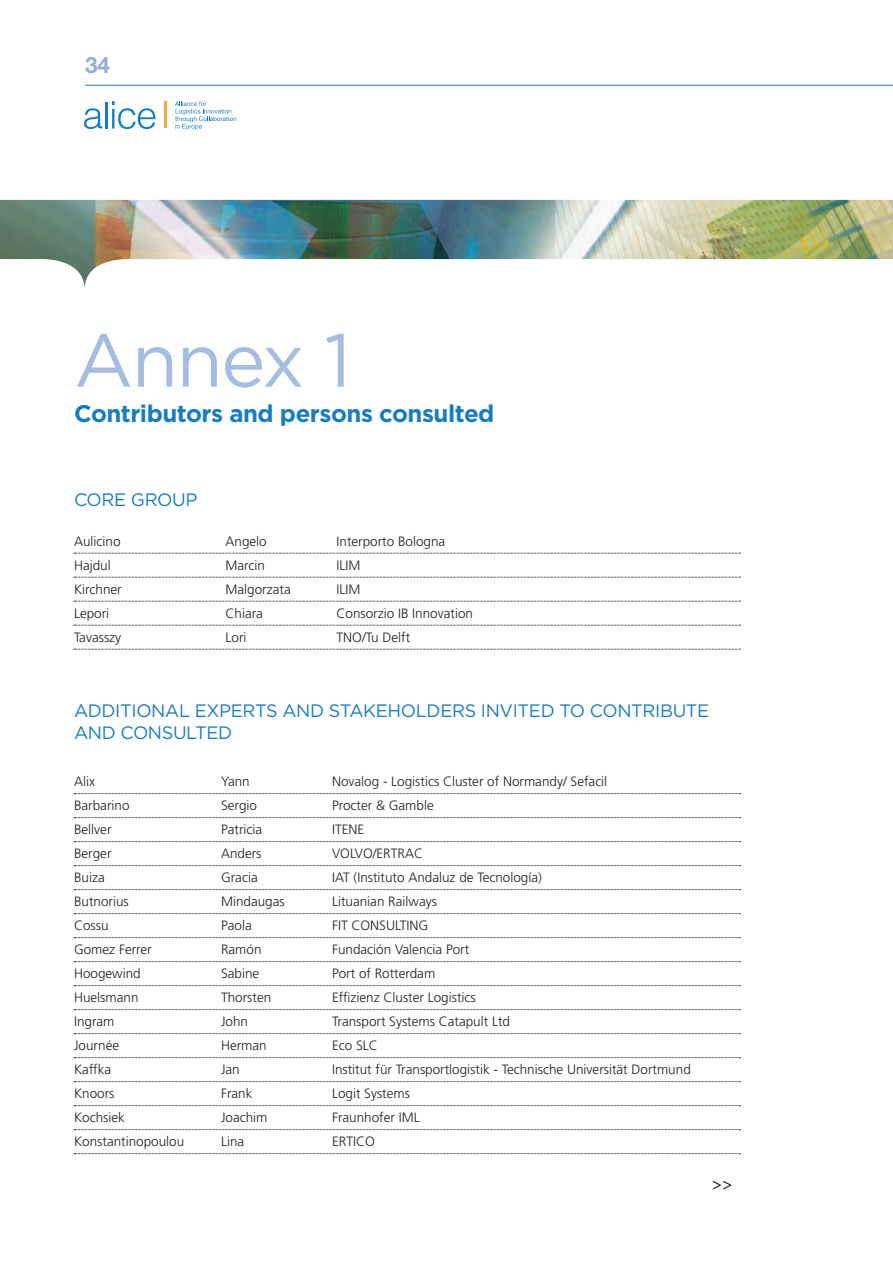
<style>
.page{position:relative;width:893px;height:1263px;background:#fff}
.page>*{position:absolute;margin:0;border:0;box-sizing:border-box;transform-origin:0 0}
.t1{font:75px "Gotham";color:#a5bde1}
.t2{font:700 24px "Gotham";letter-spacing:-.02em;color:#187dc0}
.t3{font:700 22.5px "Helvetica Neue LT Std";color:#91b1db}
.t4{font:18px/22.5px "Gotham";letter-spacing:-.02em;color:#187dc0}
.t5{font:16.5px "Gotham";color:#231f20}
.t6{font:300 13.5px "Frutiger LT Std";color:#231f20}
</style>
<div class="page">
<svg style="left:175px;top:101px;width:61px;height:29px"></svg>
<hr style="left:105px;top:102px;width:3px;height:27px;background:#187dc0">
<svg style="left:112px;top:101px;width:44px;height:28px"></svg>
<svg style="left:84px;top:108px;width:18px;height:22px"></svg>
<hr style="left:165px;top:102px;width:2px;height:26px;background:#faa843">
<hr style="left:85px;top:85px;width:808px;height:1px;background:#187dc0">
<img style="left:0;top:200px;width:893px;height:88px">
<svg style="left:74px;top:793px;width:667px;height:1px"></svg>
<svg style="left:74px;top:817px;width:667px;height:1px"></svg>
<svg style="left:74px;top:841px;width:667px;height:1px"></svg>
<svg style="left:74px;top:553px;width:667px;height:1px"></svg>
<svg style="left:74px;top:577px;width:667px;height:1px"></svg>
<svg style="left:74px;top:601px;width:667px;height:1px"></svg>
<svg style="left:74px;top:625px;width:667px;height:1px"></svg>
<svg style="left:74px;top:649px;width:667px;height:1px"></svg>
<svg style="left:74px;top:865px;width:667px;height:1px"></svg>
<svg style="left:74px;top:889px;width:667px;height:1px"></svg>
<svg style="left:74px;top:913px;width:667px;height:1px"></svg>
<svg style="left:74px;top:937px;width:667px;height:1px"></svg>
<svg style="left:74px;top:961px;width:667px;height:1px"></svg>
<svg style="left:74px;top:985px;width:667px;height:1px"></svg>
<svg style="left:74px;top:1009px;width:667px;height:1px"></svg>
<svg style="left:74px;top:1033px;width:667px;height:1px"></svg>
<svg style="left:74px;top:1057px;width:667px;height:1px"></svg>
<svg style="left:74px;top:1081px;width:667px;height:1px"></svg>
<svg style="left:74px;top:1105px;width:667px;height:1px"></svg>
<svg style="left:74px;top:1129px;width:667px;height:1px"></svg>
<svg style="left:74px;top:1153px;width:667px;height:1px"></svg>
<h3 class="t3" style="left:85px;top:51px;width:27px">34</h3>
<h1 class="t1" style="left:74px;top:319px;width:279px">ANNEX 1</h1>
<h2 class="t2" style="left:74px;top:400px;width:422px">Contributors and persons consulted</h2>
<h3 class="t4" style="left:74px;top:488px;width:98px">CORE GROUP</h3>
<p class="t6" style="left:74px;top:534px;width:48px">Aulicino</p>
<p class="t6" style="left:226px;top:534px;width:43px">Angelo</p>
<p class="t6" style="left:336px;top:534px;width:110px">Interporto Bologna</p>
<p class="t6" style="left:74px;top:558px;width:38px">Hajdul</p>
<p class="t6" style="left:226px;top:558px;width:41px">Marcin</p>
<p class="t6" style="left:336px;top:558px;width:25px">ILIM</p>
<p class="t6" style="left:74px;top:582px;width:49px">Kirchner</p>
<p class="t6" style="left:226px;top:582px;width:67px">Malgorzata</p>
<p class="t6" style="left:336px;top:582px;width:25px">ILIM</p>
<p class="t6" style="left:74px;top:606px;width:37px">Lepori</p>
<p class="t6" style="left:226px;top:606px;width:39px">Chiara</p>
<p class="t6" style="left:336px;top:606px;width:138px">Consorzio IB Innovation</p>
<p class="t6" style="left:74px;top:630px;width:49px">Tavasszy</p>
<p class="t6" style="left:226px;top:630px;width:22px">Lori</p>
<p class="t6" style="left:336px;top:630px;width:75px">TNO/Tu Delft</p>
<h3 class="t4" style="left:74px;top:699px;width:637px">ADDITIONAL EXPERTS AND STAKEHOLDERS I NVITED TO CONTRI BUTE<br>AND CONSULTED</h3>
<p class="t6" style="left:74px;top:774px;width:22px">Alix</p>
<p class="t6" style="left:221px;top:774px;width:30px">Yann</p>
<p class="t6" style="left:332px;top:774px;width:277px">Novalog - Logistics Cluster of Normandy/ Sefacil</p>
<p class="t6" style="left:74px;top:798px;width:57px">Barbarino</p>
<p class="t6" style="left:221px;top:798px;width:38px">Sergio</p>
<p class="t6" style="left:332px;top:798px;width:103px">Procter &amp; Gamble</p>
<p class="t6" style="left:74px;top:822px;width:39px">Bellver</p>
<p class="t6" style="left:221px;top:822px;width:43px">Patricia</p>
<p class="t6" style="left:332px;top:822px;width:34px">ITENE</p>
<p class="t6" style="left:74px;top:846px;width:39px">Berger</p>
<p class="t6" style="left:221px;top:846px;width:42px">Anders</p>
<p class="t6" style="left:332px;top:846px;width:93px">VOLVO/ERTRAC</p>
<p class="t6" style="left:74px;top:870px;width:32px">Buiza</p>
<p class="t6" style="left:221px;top:870px;width:38px">Gracia</p>
<p class="t6" style="left:332px;top:870px;width:211px">IAT (Instituto Andaluz de Tecnología)</p>
<p class="t6" style="left:74px;top:894px;width:56px">Butnorius</p>
<p class="t6" style="left:221px;top:894px;width:65px">Mindaugas</p>
<p class="t6" style="left:332px;top:894px;width:107px">Lituanian Railways</p>
<p class="t6" style="left:74px;top:918px;width:36px">Cossu</p>
<p class="t6" style="left:221px;top:918px;width:32px">Paola</p>
<p class="t6" style="left:332px;top:918px;width:98px">FIT CONSULTING</p>
<p class="t6" style="left:74px;top:942px;width:79px">Gomez Ferrer</p>
<p class="t6" style="left:221px;top:942px;width:42px">Ramón</p>
<p class="t6" style="left:332px;top:942px;width:139px">Fundación Valencia Port</p>
<p class="t6" style="left:74px;top:966px;width:68px">Hoogewind</p>
<p class="t6" style="left:221px;top:966px;width:40px">Sabine</p>
<p class="t6" style="left:332px;top:966px;width:105px">Port of Rotterdam</p>
<p class="t6" style="left:74px;top:990px;width:66px">Huelsmann</p>
<p class="t6" style="left:221px;top:990px;width:52px">Thorsten</p>
<p class="t6" style="left:332px;top:990px;width:145px">Effizienz Cluster Logistics</p>
<p class="t6" style="left:74px;top:1014px;width:42px">Ingram</p>
<p class="t6" style="left:221px;top:1014px;width:29px">John</p>
<p class="t6" style="left:332px;top:1014px;width:180px">Transport Systems Catapult Ltd</p>
<p class="t6" style="left:74px;top:1038px;width:47px">Journée</p>
<p class="t6" style="left:221px;top:1038px;width:47px">Herman</p>
<p class="t6" style="left:332px;top:1038px;width:47px">Eco SLC</p>
<p class="t6" style="left:74px;top:1062px;width:39px">Kaffka</p>
<p class="t6" style="left:221px;top:1062px;width:20px">Jan</p>
<p class="t6" style="left:332px;top:1062px;width:360px">Institut für Transportlogistik - Technische Universität Dortmund</p>
<p class="t6" style="left:74px;top:1086px;width:42px">Knoors</p>
<p class="t6" style="left:221px;top:1086px;width:33px">Frank</p>
<p class="t6" style="left:332px;top:1086px;width:79px">Logit Systems</p>
<p class="t6" style="left:74px;top:1110px;width:53px">Kochsiek</p>
<p class="t6" style="left:221px;top:1110px;width:48px">Joachim</p>
<p class="t6" style="left:332px;top:1110px;width:89px">Fraunhofer IML</p>
<p class="t6" style="left:74px;top:1134px;width:112px">Konstantinopoulou</p>
<p class="t6" style="left:221px;top:1134px;width:25px">Lina</p>
<p class="t6" style="left:332px;top:1134px;width:44px">ERTICO</p>
<p class="t5" style="left:711px;top:1176px;width:22px">&gt;&gt;</p>
</div>
